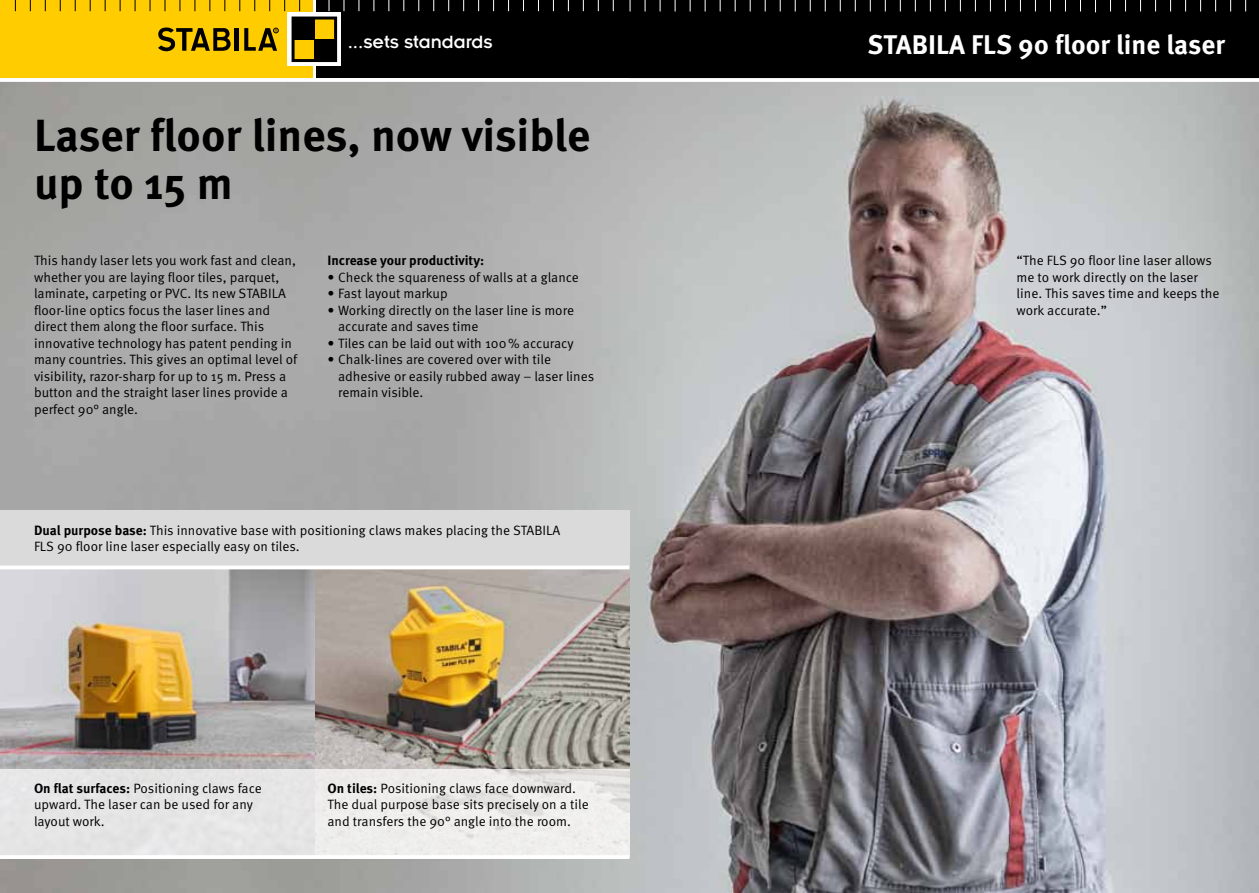
<style>
.page{position:relative;width:1259px;height:893px;background:#fff}
.page>*{position:absolute;margin:0;border:0;box-sizing:border-box;transform-origin:0 0}
.t1{font:700 45px/48px "Meta Pro";letter-spacing:-.005em;color:#000}
.t2{font:700 27px "Meta Pro";color:#fff}
.t3{font:19.5px "Insignia";color:#fff}
.t4{font:13.5px/16.5px "Meta Pro";color:#000}
.t5{font:700 13.5px "Meta Pro";letter-spacing:-.005em;color:#000}
.s1{font-weight:700}
</style>
<div class="page">
<svg style="left:312px;top:0;width:1px;height:78px"></svg>
<div style="left:316px;top:0;width:313px;height:78px;background:#000"></div>
<div style="left:0;top:0;width:312px;height:78px;background:#fc0"></div>
<div style="left:288px;top:13px;width:53px;height:53px;background:linear-gradient(to right,#fff,#fff)"></div>
<div style="left:293px;top:39px;width:21px;height:22px;background:#fc0"></div>
<div style="left:314px;top:18px;width:21px;height:21px;background:#fc0"></div>
<div style="left:293px;top:18px;width:21px;height:21px;background:#000"></div>
<div style="left:314px;top:39px;width:21px;height:22px;background:#000"></div>
<div style="left:291px;top:17px;width:46px;height:45px;border:3px solid #000"></div>
<svg style="left:244px;top:28px;width:34px;height:23px"></svg>
<div style="left:234px;top:28px;width:5px;height:23px;background:#000"></div>
<svg style="left:158px;top:27px;width:73px;height:25px"></svg>
<div style="left:629px;top:0;width:630px;height:78px;background:#000"></div>
<svg style="left:1095px;top:0;width:1px;height:12px"></svg>
<img style="left:0;top:82px;width:1259px;height:811px">
<img style="left:0;top:569px;width:629px;height:201px">
<div style="left:0;top:510px;width:629px;height:56px;background:#dadada"></div>
<div style="left:0;top:770px;width:629px;height:87px;background:#e8e7e7"></div>
<hr style="left:0;top:566px;width:629px;height:3px;background:#fff">
<hr style="left:0;top:855px;width:629px;height:4px;background:#fff">
<h3 class="t3" style="left:348px;top:31px;width:146px">...sets standards</h3>
<h2 class="t2" style="left:867px;top:28px;width:359px">STABILA FLS 90 floor line laser</h2>
<h1 class="t1" style="left:34px;top:112px;width:558px">Laser floor lines, now visible up to 15 m</h1>
<p class="t4" style="left:34px;top:253px;width:265px">This handy laser lets you work fast and clean, whether you are laying floor tiles, parquet, laminate, carpeting or PVC. Its new STABILA floor-line optics focus the laser lines and direct them along the floor surface. This innovative technology has patent pending in many countries. This gives an optimal level of visibility, razor-sharp for up to 15 m. Press a button and the straight laser lines provide a perfect 90° angle.</p>
<p class="t5" style="left:327px;top:252px;width:158px">Increase your productivity:</p>
<p class="t4" style="left:327px;top:269px;width:253px">• Check the squareness of walls at a glance</p>
<p class="t4" style="left:327px;top:286px;width:122px">• Fast layout markup</p>
<p class="t4" style="left:338px;top:302px;width:237px;text-indent:-11px">• Working directly on the laser line is more accurate and saves time</p>
<p class="t4" style="left:327px;top:335px;width:248px">• Tiles can be laid out with 100% accuracy</p>
<p class="t4" style="left:338px;top:351px;width:258px;text-indent:-11px">• Chalk-lines are covered over with tile adhesive or easily rubbed away – laser lines remain visible.</p>
<p class="t4" style="left:34px;top:522px;width:528px"><span class="s1">Dual purpose base:</span> This innovative base with positioning claws makes placing the STABILA<br>FLS 90 floor line laser especially easy on tiles.</p>
<p class="t4" style="left:34px;top:780px;width:229px"><span class="s1">On flat surfaces:</span> Positioning claws face upward. The laser can be used for any layout work.</p>
<p class="t4" style="left:327px;top:780px;width:263px"><span class="s1">On tiles:</span> Positioning claws face downward.<br>The dual purpose base sits precisely on a tile and transfers the 90° angle into the room.</p>
<p class="t4" style="left:1016px;top:252px;width:204px">“The FLS 90 floor line laser allows me to work directly on the laser line. This saves time and keeps the work accurate.”</p>
</div>
